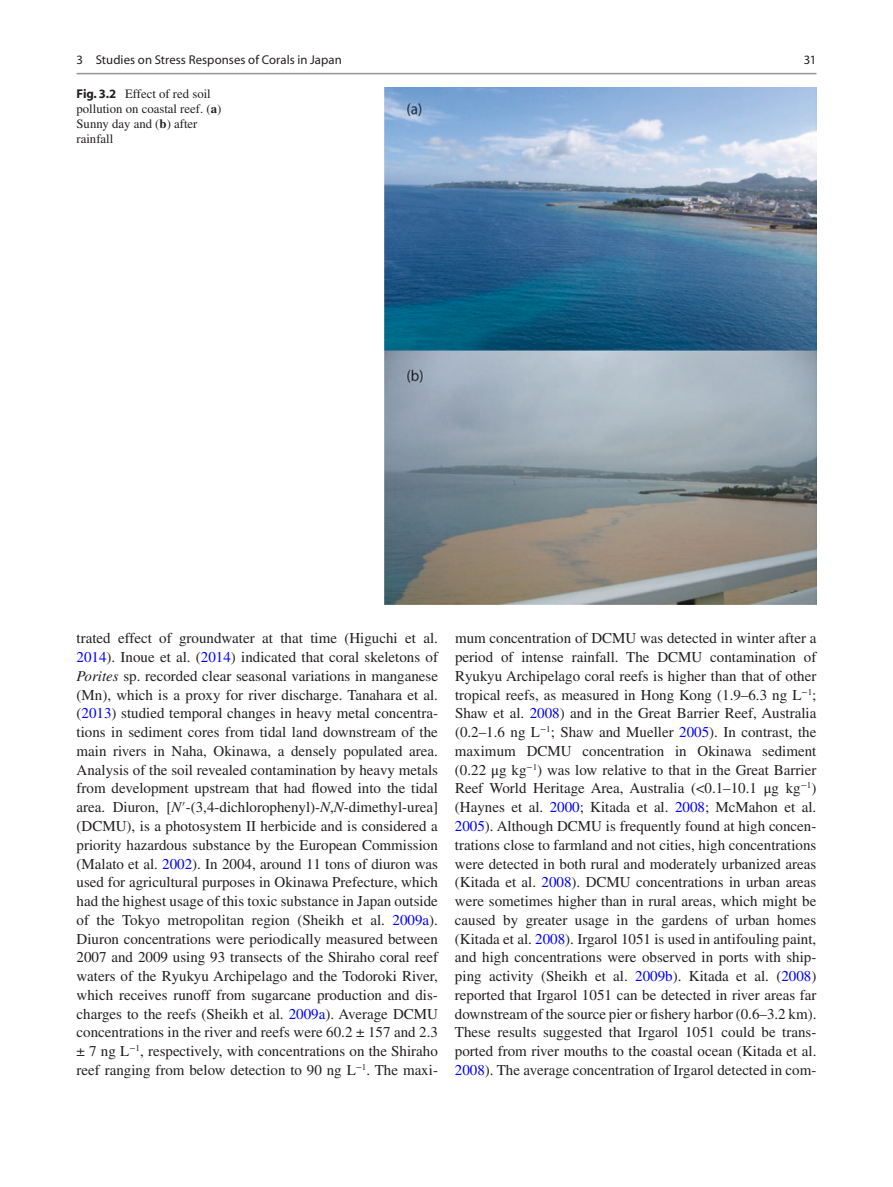
<style>
.page{position:relative;width:893px;height:1187px;background:#fff}
.page>*{position:absolute;margin:0;border:0;box-sizing:border-box;transform-origin:0 0}
.t1{font:15px/18.8px "Btppdr Vpthsp Times";color:#231f20;text-align:justify}
.t2{font:12.75px/15px "Btppdr Vpthsp Times";color:#231f20}
.t3{font:12.75px "Wnfvms Nsjjpj Myriad";letter-spacing:.005em;color:#231f20}
.t4{font:12.75px "Fskrqv Bpxcdr Myriad";color:#231f20}
.s1{font-family:"Sycryc Pnvqxc Myriad";font-weight:700}
.s2{font-family:"Fxcwyg Pcwtqv Times";font-weight:700}
.s3{color:#0000fa}
.s4{font-family:"Rvshyb Yqdkkb Times";font-style:italic}
.s5{font-family:"Thrdqq Wcjcyw STIX General"}
</style>
<div class="page">
<img style="left:384px;top:88px;width:432px;height:516px">
<hr style="left:77px;top:73px;width:739px;height:1px;background:#939598">
<p class="t3" style="left:77px;top:54px;width:267px">3 Studies on Stress Responses of Corals in Japan</p>
<p class="t2" style="left:77px;top:86px;width:146px"><span class="s1">Fig. 3.2</span> Effect of red soil pollution on coastal reef. (<span class="s2">a</span>)<br>Sunny day and (<span class="s2">b</span>) after rainfall</p>
<p class="t4" style="left:804px;top:54px;width:14px">31</p>
<p class="t1" style="left:77px;top:629px;width:363px">trated effect of groundwater at that time (Higuchi et al.<br><span class="s3">2014</span>). Inoue et al. (<span class="s3">2014</span>) indicated that coral skeletons of <span class="s4">Porites</span> sp. recorded clear seasonal variations in manganese (Mn), which is a proxy for river discharge. Tanahara et al. (<span class="s3">2013</span>) studied temporal changes in heavy metal concentra&shy;tions in sediment cores from tidal land downstream of the main rivers in Naha, Okinawa, a densely populated area.<br>Analysis of the soil revealed contamination by heavy metals from development upstream that had flowed into the tidal area. Diuron, [<span class="s4">N</span><span class="s5">′</span>-(3,4-dichlorophenyl)-<span class="s4">N</span>,<span class="s4">N</span>-dimethyl-urea] (DCMU), is a photosystem II herbicide and is considered a priority hazardous substance by the European Commission (Malato et al. <span class="s3">2002</span>). In 2004, around 11 tons of diuron was used for agricultural purposes in Okinawa Prefecture, which had the highest usage of this toxic substance in Japan outside of the Tokyo metropolitan region (Sheikh et al. <span class="s3">2009a</span>).<br>Diuron concentrations were periodically measured between 2007 and 2009 using 93 transects of the Shiraho coral reef waters of the Ryukyu Archipelago and the Todoroki River, which receives runoff from sugarcane production and dis&shy;charges to the reefs (Sheikh et al. <span class="s3">2009a</span>). Average DCMU concentrations in the river and reefs were 60.2 ± 157 and 2.3 ± 7 ng L<sup>−</sup><sup>1</sup>, respectively, with concentrations on the Shiraho reef ranging from below detection to 90 ng L<sup>−</sup><sup>1</sup>. The maxi-</p>
<p class="t1" style="left:455px;top:629px;width:363px">mum concentration of DCMU was detected in winter after a period of intense rainfall. The DCMU contamination of Ryukyu Archipelago coral reefs is higher than that of other tropical reefs, as measured in Hong Kong (1.9–6.3 ng L<sup>−</sup><sup>1</sup>; Shaw et al. <span class="s3">2008</span>) and in the Great Barrier Reef, Australia (0.2–1.6 ng L<sup>−</sup><sup>1</sup>; Shaw and Mueller <span class="s3">2005</span>). In contrast, the maximum DCMU concentration in Okinawa sediment (0.22 <span class="s5">μ</span>g kg<sup>−</sup><sup>1</sup>) was low relative to that in the Great Barrier Reef World Heritage Area, Australia (&lt;0.1–10.1 <span class="s5">μ</span>g kg<sup>−</sup><sup>1</sup>) (Haynes et al. <span class="s3">2000</span>; Kitada et al. <span class="s3">2008</span>; McMahon et al.<br><span class="s3">2005</span>). Although DCMU is frequently found at high concen&shy;trations close to farmland and not cities, high concentrations were detected in both rural and moderately urbanized areas (Kitada et al. <span class="s3">2008</span>). DCMU concentrations in urban areas were sometimes higher than in rural areas, which might be caused by greater usage in the gardens of urban homes (Kitada et al. <span class="s3">2008</span>). Irgarol 1051 is used in antifouling paint, and high concentrations were observed in ports with ship&shy;ping activity (Sheikh et al. <span class="s3">2009b</span>). Kitada et al. (<span class="s3">2008</span>) reported that Irgarol 1051 can be detected in river areas far downstream of the source pier or fishery harbor (0.6–3.2 km).<br>These results suggested that Irgarol 1051 could be trans&shy;ported from river mouths to the coastal ocean (Kitada et al.<br><span class="s3">2008</span>). The average concentration of Irgarol detected in com-</p>
</div>
